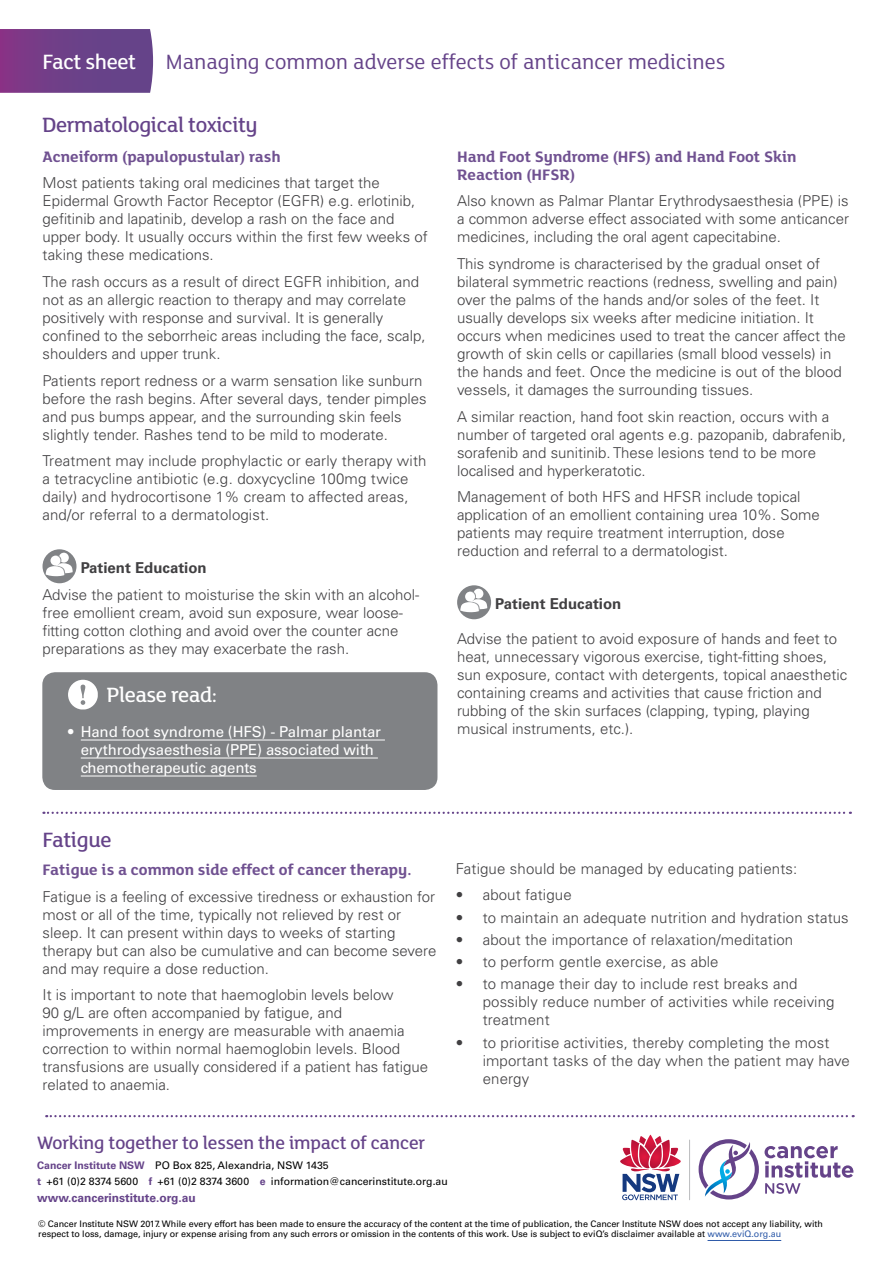
<style>
.page{position:relative;width:893px;height:1263px;background:#fff}
.page>*{position:absolute;margin:0;border:0;box-sizing:border-box;transform-origin:0 0}
.t1{font:22.5px "FS Lola";color:#654389}
.t2{font:500 22.5px "FS Lola";letter-spacing:-.02em;color:#654389}
.t3{font:500 22.5px "FS Lola";letter-spacing:-.02em;color:#fff}
.t4{font:500 19.5px "FS Lola";letter-spacing:-.01em;color:#654389}
.t5{font:700 16.5px/18px "FS Lola";color:#705191}
.t6{font:300 15px/18px "Univers LT Std";color:#414042}
.t7{font:15px/18px "Univers LT Std";letter-spacing:-.01em;color:#fff}
.t8{font:700 15px "Univers LT Std";color:#414042}
.t9{font:700 12px "Univers LT Std";color:#654389}
.t10{font:10.5px/16.2px "Univers LT Std";color:#000}
.t11{font:9px/10.5px "Univers LT Std";letter-spacing:-.005em;color:#000}
.s1{font-weight:700;color:#654389}
.s2{color:#2f5ba9}
</style>
<div class="page">
<svg style="left:0;top:29px;width:153px;height:64px;background:#704089"></svg>
<div style="left:43px;top:549px;width:33px;height:34px;background:#808285;border-radius:50%"></div>
<div style="left:59px;top:553px;width:10px;height:10px;background:#fff;border-radius:50%"></div>
<svg style="left:51px;top:555px;width:11px;height:10px"></svg>
<svg style="left:46px;top:563px;width:27px;height:13px"></svg>
<div style="left:50px;top:556px;width:10px;height:10px;background:#fff;border-radius:50%"></div>
<div style="left:457px;top:585px;width:34px;height:34px;background:#808285;border-radius:50%"></div>
<div style="left:473px;top:589px;width:10px;height:10px;background:#fff;border-radius:50%"></div>
<svg style="left:466px;top:591px;width:10px;height:10px"></svg>
<svg style="left:460px;top:599px;width:27px;height:13px"></svg>
<div style="left:465px;top:592px;width:10px;height:10px;background:#fff;border-radius:50%"></div>
<svg style="left:43px;top:812px;width:808px;height:2px"></svg>
<div style="left:42px;top:672px;width:395px;height:118px;background:#808285;border-radius:13px"></div>
<hr style="left:81px;top:740px;width:304px;height:1px;background:#fff">
<hr style="left:81px;top:758px;width:297px;height:1px;background:#fff">
<hr style="left:81px;top:776px;width:176px;height:1px;background:#fff">
<svg style="left:68px;top:680px;width:30px;height:29px"></svg>
<svg style="left:46px;top:1115px;width:808px;height:2px"></svg>
<svg style="left:620px;top:1134px;width:61px;height:66px"></svg>
<hr style="left:689px;top:1139px;width:1px;height:61px;background:#a7a9ac">
<svg style="left:699px;top:1139px;width:154px;height:60px"></svg>
<hr style="left:707px;top:1240px;width:74px;height:1px;background:#2f5ba9">
<h1 class="t3" style="left:43px;top:47px;width:95px">Fact sheet</h1>
<h1 class="t1" style="left:166px;top:47px;width:561px">Managing common adverse effects of anticancer medicines</h1>
<h1 class="t2" style="left:43px;top:110px;width:217px">Dermatological toxicity</h1>
<p class="t5" style="left:43px;top:147px;width:240px">Acneiform (papulopustular) rash</p>
<p class="t6" style="left:43px;top:174px;width:387px">Most patients taking oral medicines that target the Epidermal Growth Factor Receptor (EGFR) e.g. erlotinib, gefitinib and lapatinib, develop a rash on the face and upper body. It usually occurs within the first few weeks of taking these medications.</p>
<p class="t6" style="left:43px;top:273px;width:385px">The rash occurs as a result of direct EGFR inhibition, and not as an allergic reaction to therapy and may correlate positively with response and survival. It is generally confined to the seborrheic areas including the face, scalp, shoulders and upper trunk.</p>
<p class="t6" style="left:43px;top:371px;width:386px">Patients report redness or a warm sensation like sunburn before the rash begins. After several days, tender pimples and pus bumps appear, and the surrounding skin feels slightly tender. Rashes tend to be mild to moderate.</p>
<p class="t6" style="left:43px;top:452px;width:386px">Treatment may include prophylactic or early therapy with a tetracycline antibiotic (e.g. doxycycline 100mg twice daily) and hydrocortisone 1% cream to affected areas, and/or referral to a dermatologist.</p>
<p class="t8" style="left:81px;top:559px;width:128px">Patient Education</p>
<p class="t6" style="left:43px;top:585px;width:378px">Advise the patient to moisturise the skin with an alcohol&shy;free emollient cream, avoid sun exposure, wear loose&shy;fitting cotton clothing and avoid over the counter acne preparations as they may exacerbate the rash.</p>
<h1 class="t3" style="left:107px;top:680px;width:112px">Please read:</h1>
<p class="t7" style="left:81px;top:723px;width:302px;text-indent:-13px">• Hand foot syndrome (HFS) - Palmar plantar erythrodysaesthesia (PPE) associated with chemotherapeutic agents</p>
<p class="t5" style="left:457px;top:147px;width:341px">Hand Foot Syndrome (HFS) and Hand Foot Skin<br>Reaction (HFSR)</p>
<p class="t6" style="left:457px;top:192px;width:393px;text-align:justify">Also known as Palmar Plantar Erythrodysaesthesia (PPE) is a common adverse effect associated with some anticancer medicines, including the oral agent capecitabine.</p>
<p class="t6" style="left:457px;top:255px;width:390px">This syndrome is characterised by the gradual onset of bilateral symmetric reactions (redness, swelling and pain) over the palms of the hands and/or soles of the feet. It usually develops six weeks after medicine initiation. It occurs when medicines used to treat the cancer affect the growth of skin cells or capillaries (small blood vessels) in the hands and feet. Once the medicine is out of the blood vessels, it damages the surrounding tissues.</p>
<p class="t6" style="left:457px;top:407px;width:391px">A similar reaction, hand foot skin reaction, occurs with a number of targeted oral agents e.g. pazopanib, dabrafenib, sorafenib and sunitinib. These lesions tend to be more localised and hyperkeratotic.</p>
<p class="t6" style="left:457px;top:488px;width:364px">Management of both HFS and HFSR include topical application of an emollient containing urea 10%. Some patients may require treatment interruption, dose reduction and referral to a dermatologist.</p>
<p class="t8" style="left:495px;top:595px;width:128px">Patient Education</p>
<p class="t6" style="left:457px;top:630px;width:392px">Advise the patient to avoid exposure of hands and feet to heat, unnecessary vigorous exercise, tight-fitting shoes, sun exposure, contact with detergents, topical anaesthetic containing creams and activities that cause friction and rubbing of the skin surfaces (clapping, typing, playing musical instruments, etc.).</p>
<h1 class="t2" style="left:43px;top:825px;width:71px">Fatigue</h1>
<p class="t5" style="left:43px;top:860px;width:370px">Fatigue is a common side effect of cancer therapy.</p>
<p class="t6" style="left:43px;top:887px;width:395px">Fatigue is a feeling of excessive tiredness or exhaustion for most or all of the time, typically not relieved by rest or sleep. It can present within days to weeks of starting therapy but can also be cumulative and can become severe and may require a dose reduction.</p>
<p class="t6" style="left:43px;top:986px;width:387px">It is important to note that haemoglobin levels below<br>90 g/L are often accompanied by fatigue, and improvements in energy are measurable with anaemia correction to within normal haemoglobin levels. Blood transfusions are usually considered if a patient has fatigue related to anaemia.</p>
<p class="t6" style="left:456px;top:859px;width:343px">Fatigue should be managed by educating patients:</p>
<p class="t6" style="left:456px;top:886px;width:118px">• about fatigue</p>
<p class="t6" style="left:456px;top:908px;width:395px">• to maintain an adequate nutrition and hydration status</p>
<p class="t6" style="left:456px;top:930px;width:339px">• about the importance of relaxation/meditation</p>
<p class="t6" style="left:456px;top:953px;width:264px">• to perform gentle exercise, as able</p>
<p class="t6" style="left:483px;top:975px;width:353px;text-indent:-27px">• to manage their day to include rest breaks and possibly reduce number of activities while receiving treatment</p>
<p class="t6" style="left:483px;top:1033px;width:369px;text-indent:-27px">• to prioritise activities, thereby completing the most important tasks of the day when the patient may have energy</p>
<h2 class="t4" style="left:37px;top:1129px;width:389px">Working together to lessen the impact of cancer</h2>
<p class="t10" style="left:37px;top:1157px;width:412px"><span class="s1">Cancer Institute NSW</span> PO Box 825, Alexandria, NSW 1435<br><span class="s1">t</span> +61 (0)2 8374 5600 <span class="s1">f</span> +61 (0)2 8374 3600 <span class="s1">e</span> information@cancerinstitute.org.au</p>
<p class="t9" style="left:37px;top:1190px;width:160px">www.cancerinstitute.org.au</p>
<p class="t11" style="left:38px;top:1218px;width:786px">© Cancer Institute NSW 2017. While every effort has been made to ensure the accuracy of the content at the time of publication, the Cancer Institute NSW does not accept any liability, with respect to loss, damage, injury or expense arising from any such errors or omission in the contents of this work. Use is subject to eviQ’s disclaimer available at <span class="s2">www.eviQ.org.au</span></p>
</div>
